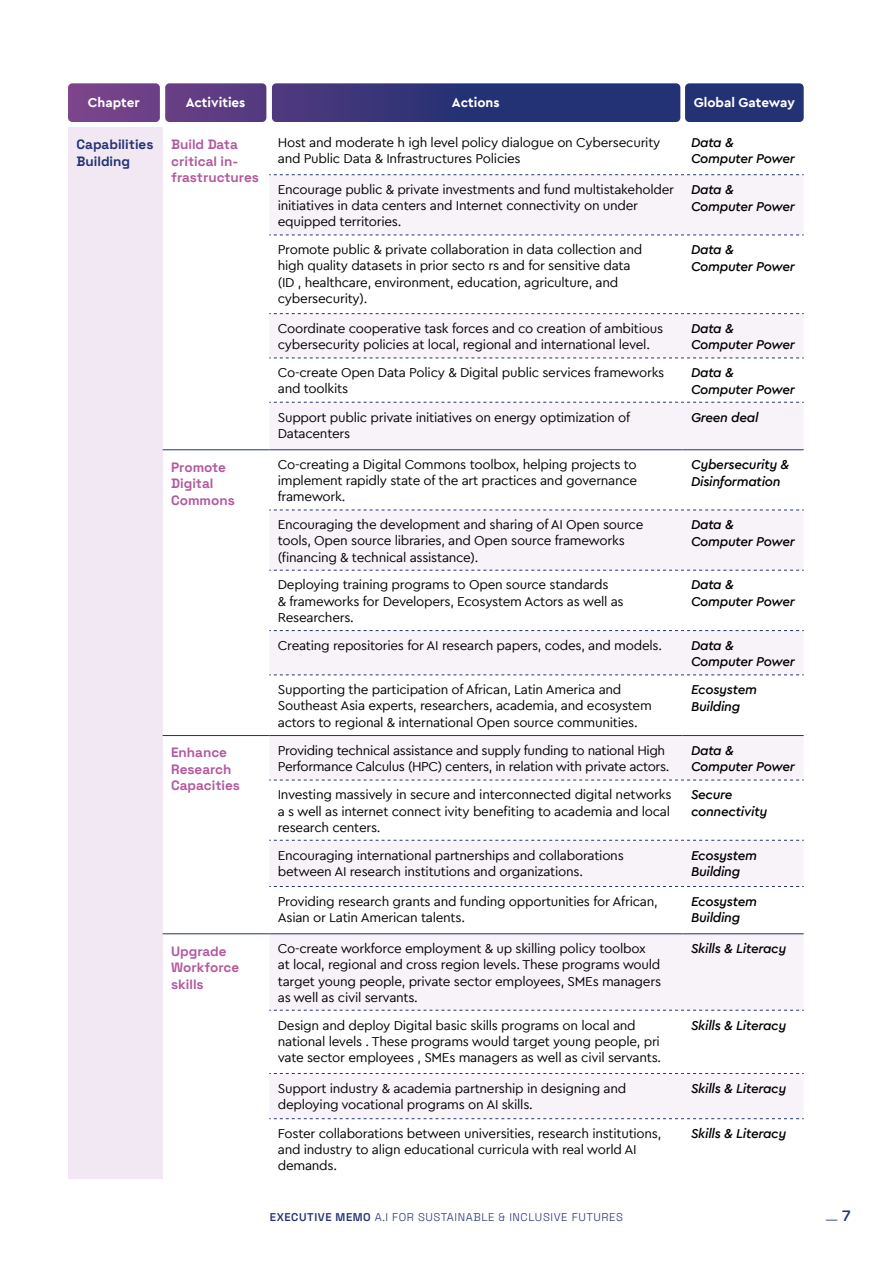
<style>
.page{position:relative;width:893px;height:1263px;background:#fff}
.page>*{position:absolute;margin:0;border:0;box-sizing:border-box;transform-origin:0 0}
.t1{font:300 15px "Space Grotesk";color:#233174}
.t2{font:13.5px/16.2px "Cera";letter-spacing:-.02em;color:#000}
.t3{font:italic 500 13.5px/16.5px "Cera";letter-spacing:-.02em;color:#000}
.t4{font:700 13.5px/16.5px "Space Grotesk";color:#b3589e}
.t5{font:700 13.5px "Cera";color:#fff}
.t6{font:700 13.5px/16.5px "Space Grotesk";color:#233174}
.t7{font:300 11.25px "Space Grotesk";letter-spacing:.05em;color:#233174}
.s1{font-weight:600}
</style>
<div class="page">
<div style="left:68px;top:127px;width:95px;height:1052px;background:#f2e8f3"></div>
<svg style="left:269px;top:175px;width:535px;height:943px;fill:#faf6fa"></svg>
<hr style="left:163px;top:449px;width:106px;height:1px;background:#233174">
<hr style="left:269px;top:449px;width:413px;height:1px;background:#233174">
<hr style="left:163px;top:735px;width:106px;height:1px;background:#233174">
<hr style="left:269px;top:735px;width:413px;height:1px;background:#233174">
<hr style="left:269px;top:933px;width:413px;height:1px;background:#233174">
<hr style="left:163px;top:933px;width:106px;height:1px;background:#233174">
<svg style="left:269px;top:1010px;width:535px;height:1px"></svg>
<svg style="left:269px;top:1073px;width:535px;height:1px"></svg>
<svg style="left:269px;top:1118px;width:535px;height:1px"></svg>
<svg style="left:269px;top:174px;width:535px;height:1px"></svg>
<svg style="left:269px;top:235px;width:535px;height:1px"></svg>
<svg style="left:269px;top:313px;width:535px;height:1px"></svg>
<svg style="left:269px;top:358px;width:535px;height:1px"></svg>
<svg style="left:269px;top:402px;width:535px;height:1px"></svg>
<hr style="left:682px;top:449px;width:122px;height:1px;background:#233174">
<svg style="left:269px;top:510px;width:535px;height:1px"></svg>
<svg style="left:269px;top:570px;width:535px;height:1px"></svg>
<svg style="left:269px;top:630px;width:535px;height:1px"></svg>
<svg style="left:269px;top:674px;width:535px;height:1px"></svg>
<svg style="left:269px;top:780px;width:535px;height:1px"></svg>
<svg style="left:269px;top:840px;width:535px;height:1px"></svg>
<svg style="left:269px;top:886px;width:535px;height:1px"></svg>
<hr style="left:682px;top:933px;width:122px;height:1px;background:#233174">
<hr style="left:682px;top:735px;width:122px;height:1px;background:#233174">
<svg style="left:68px;top:83px;width:198px;height:39px;background:#6e468a"></svg>
<svg style="left:272px;top:83px;width:532px;height:39px;background:#2f3778"></svg>
<p class="t5" style="left:88px;top:93px;width:53px">Chapter</p>
<p class="t5" style="left:186px;top:93px;width:61px">Activities</p>
<p class="t5" style="left:452px;top:93px;width:49px">Actions</p>
<p class="t5" style="left:694px;top:93px;width:103px">Global Gateway</p>
<p class="t6" style="left:77px;top:136px;width:78px">Capabilities<br>Building</p>
<p class="t4" style="left:171px;top:136px;width:89px">Build Data critical in&shy;frastructures</p>
<p class="t2" style="left:278px;top:134px;width:384px">Host and moderate h igh level policy dialogue on Cybersecurity and Public Data &amp; Infrastructures Policies</p>
<p class="t3" style="left:691px;top:133px;width:105px">Data &amp;<br>Computer Power</p>
<p class="t2" style="left:278px;top:181px;width:398px">Encourage public &amp; private investments and fund multistakeholder initiatives in data centers and Internet connectivity on under equipped territories.</p>
<p class="t3" style="left:691px;top:181px;width:105px">Data &amp;<br>Computer Power</p>
<p class="t2" style="left:278px;top:241px;width:366px">Promote public &amp; private collaboration in data collection and high quality datasets in prior secto rs and for sensitive data (ID , healthcare, environment, education, agriculture, and cybersecurity).</p>
<p class="t3" style="left:691px;top:241px;width:105px">Data &amp;<br>Computer Power</p>
<p class="t2" style="left:278px;top:320px;width:387px">Coordinate cooperative task forces and co creation of ambitious cybersecurity policies at local, regional and international level.</p>
<p class="t3" style="left:691px;top:320px;width:105px">Data &amp;<br>Computer Power</p>
<p class="t2" style="left:278px;top:364px;width:388px">Co-create Open Data Policy &amp; Digital public services frameworks and toolkits</p>
<p class="t3" style="left:691px;top:364px;width:105px">Data &amp;<br>Computer Power</p>
<p class="t2" style="left:278px;top:408px;width:354px">Support public private initiatives on energy optimization of<br>Datacenters</p>
<p class="t3" style="left:691px;top:408px;width:69px">Green deal</p>
<p class="t4" style="left:171px;top:458px;width:65px">Promote<br>Digital<br>Commons</p>
<p class="t2" style="left:278px;top:456px;width:361px;text-align:justify">Co-creating a Digital Commons toolbox, helping projects to implement rapidly state of the art practices and governance framework.</p>
<p class="t3" style="left:691px;top:456px;width:100px">Cybersecurity &amp;<br>Disinformation</p>
<p class="t2" style="left:278px;top:516px;width:367px">Encouraging the development and sharing of AI Open source tools, Open source libraries, and Open source frameworks (financing &amp; technical assistance).</p>
<p class="t3" style="left:691px;top:516px;width:105px">Data &amp;<br>Computer Power</p>
<p class="t2" style="left:278px;top:576px;width:347px">Deploying training programs to Open source standards<br>&amp; frameworks for Developers, Ecosystem Actors as well as<br>Researchers.</p>
<p class="t3" style="left:691px;top:576px;width:105px">Data &amp;<br>Computer Power</p>
<p class="t2" style="left:278px;top:637px;width:386px">Creating repositories for AI research papers, codes, and models.</p>
<p class="t3" style="left:691px;top:636px;width:105px">Data &amp;<br>Computer Power</p>
<p class="t2" style="left:278px;top:681px;width:376px">Supporting the participation of African, Latin America and<br>Southeast Asia experts, researchers, academia, and ecosystem actors to regional &amp; international Open source communities.</p>
<p class="t3" style="left:691px;top:681px;width:68px">Ecosystem<br>Building</p>
<p class="t4" style="left:171px;top:744px;width:70px">Enhance<br>Research<br>Capacities</p>
<p class="t2" style="left:278px;top:742px;width:393px">Providing technical assistance and supply funding to national High<br>Performance Calculus (HPC) centers, in relation with private actors.</p>
<p class="t3" style="left:691px;top:741px;width:105px">Data &amp;<br>Computer Power</p>
<p class="t2" style="left:278px;top:786px;width:395px;text-align:justify">Investing massively in secure and interconnected digital networks a s well as internet connect ivity benefiting to academia and local research centers.</p>
<p class="t3" style="left:691px;top:786px;width:78px">Secure connectivity</p>
<p class="t2" style="left:278px;top:846px;width:347px">Encouraging international partnerships and collaborations between AI research institutions and organizations.</p>
<p class="t3" style="left:691px;top:846px;width:68px">Ecosystem<br>Building</p>
<p class="t2" style="left:278px;top:892px;width:381px">Providing research grants and funding opportunities for African,<br>Asian or Latin American talents.</p>
<p class="t3" style="left:691px;top:892px;width:68px">Ecosystem<br>Building</p>
<p class="t4" style="left:171px;top:942px;width:69px">Upgrade<br>Workforce skills</p>
<p class="t2" style="left:278px;top:940px;width:385px">Co-create workforce employment &amp; up skilling policy toolbox at local, regional and cross region levels. These programs would target young people, private sector employees, SMEs managers as well as civil servants.</p>
<p class="t3" style="left:691px;top:940px;width:97px">Skills &amp; Literacy</p>
<p class="t2" style="left:278px;top:1016px;width:385px">Design and deploy Digital basic skills programs on local and national levels . These programs would target young people, pri vate sector employees , SMEs managers as well as civil servants.</p>
<p class="t3" style="left:691px;top:1016px;width:97px">Skills &amp; Literacy</p>
<p class="t2" style="left:278px;top:1079px;width:350px">Support industry &amp; academia partnership in designing and deploying vocational programs on AI skills.</p>
<p class="t3" style="left:691px;top:1079px;width:97px">Skills &amp; Literacy</p>
<p class="t2" style="left:278px;top:1125px;width:385px">Foster collaborations between universities, research institutions, and industry to align educational curricula with real world AI demands.</p>
<p class="t3" style="left:691px;top:1125px;width:97px">Skills &amp; Literacy</p>
<p class="t7" style="left:270px;top:1209px;width:355px"><span class="s1">EXECUTIVE MEMO</span> A.I FOR SUSTAINABLE &amp; INCLUSIVE FUTURES</p>
<p class="t1" style="left:825px;top:1208px;width:27px">— <sup>7</sup></p>
</div>
